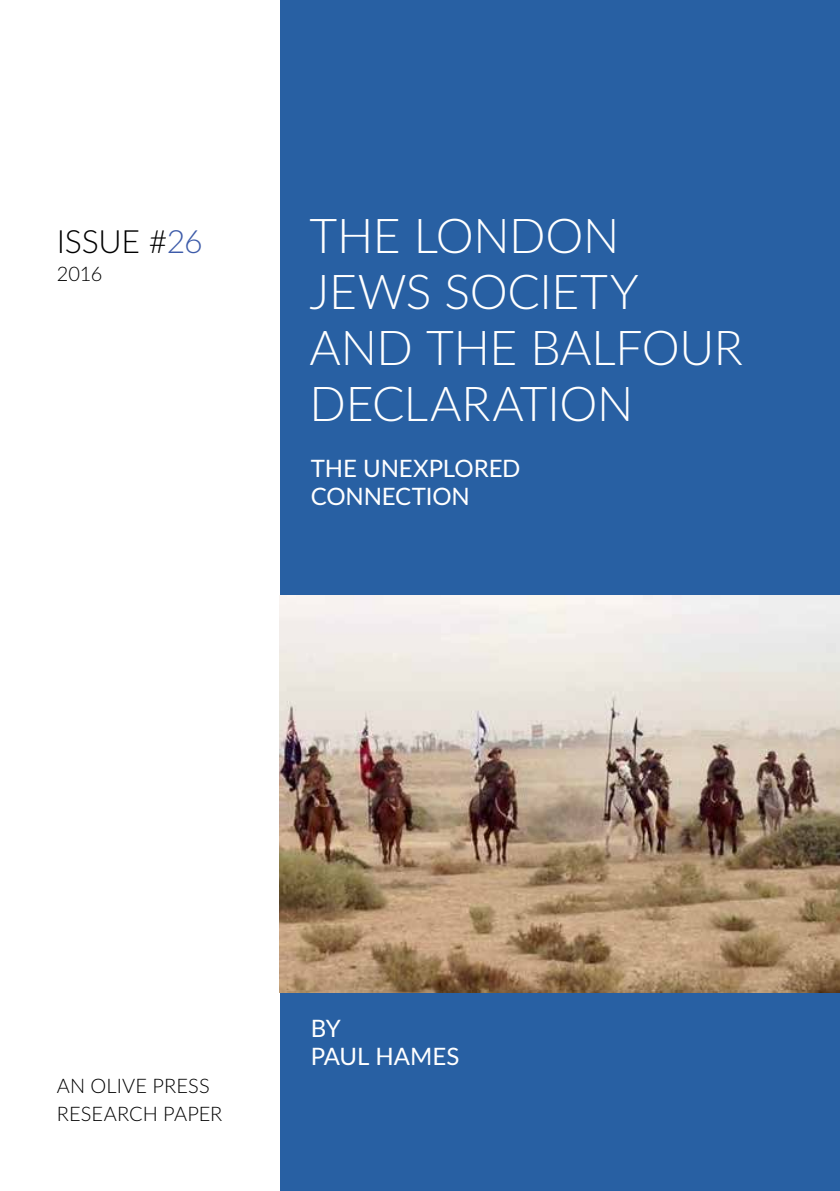
<style>
.page{position:relative;width:840px;height:1191px;background:#fff}
.page>*{position:absolute;margin:0;border:0;box-sizing:border-box;transform-origin:0 0}
.t1{font:300 48px/56px "Lato";letter-spacing:-.01em;color:#fff}
.t2{font:300 32px "Lato";letter-spacing:-.01em;color:#000}
.t3{font:24px/28px "Lato";letter-spacing:-.005em;color:#fff}
.t4{font:300 20px/28px "Lato";letter-spacing:.005em;color:#000}
.s1{color:#3d5ba9}
</style>
<div class="page">
<div style="left:280px;top:0;width:559px;height:1191px;background:#2860a3"></div>
<img style="left:280px;top:595px;width:559px;height:397px">
<p class="t2" style="left:57px;top:221px;width:147px">ISSUE #<span class="s1">26</span></p>
<p class="t4" style="left:57px;top:259px;width:47px">2016</p>
<p class="t1" style="left:309px;top:206px;width:434px">THE LONDON<br>JEWS SOCIETY<br>AND THE BALFOUR<br>DECLARATION</p>
<p class="t3" style="left:310px;top:453px;width:211px">THE UNEXPLORED<br>CONNECTION</p>
<p class="t4" style="left:57px;top:1071px;width:167px">AN OLIVE PRESS<br>RESEARCH PAPER</p>
<p class="t3" style="left:310px;top:1013px;width:150px">BY<br>PAUL HAMES</p>
</div>
